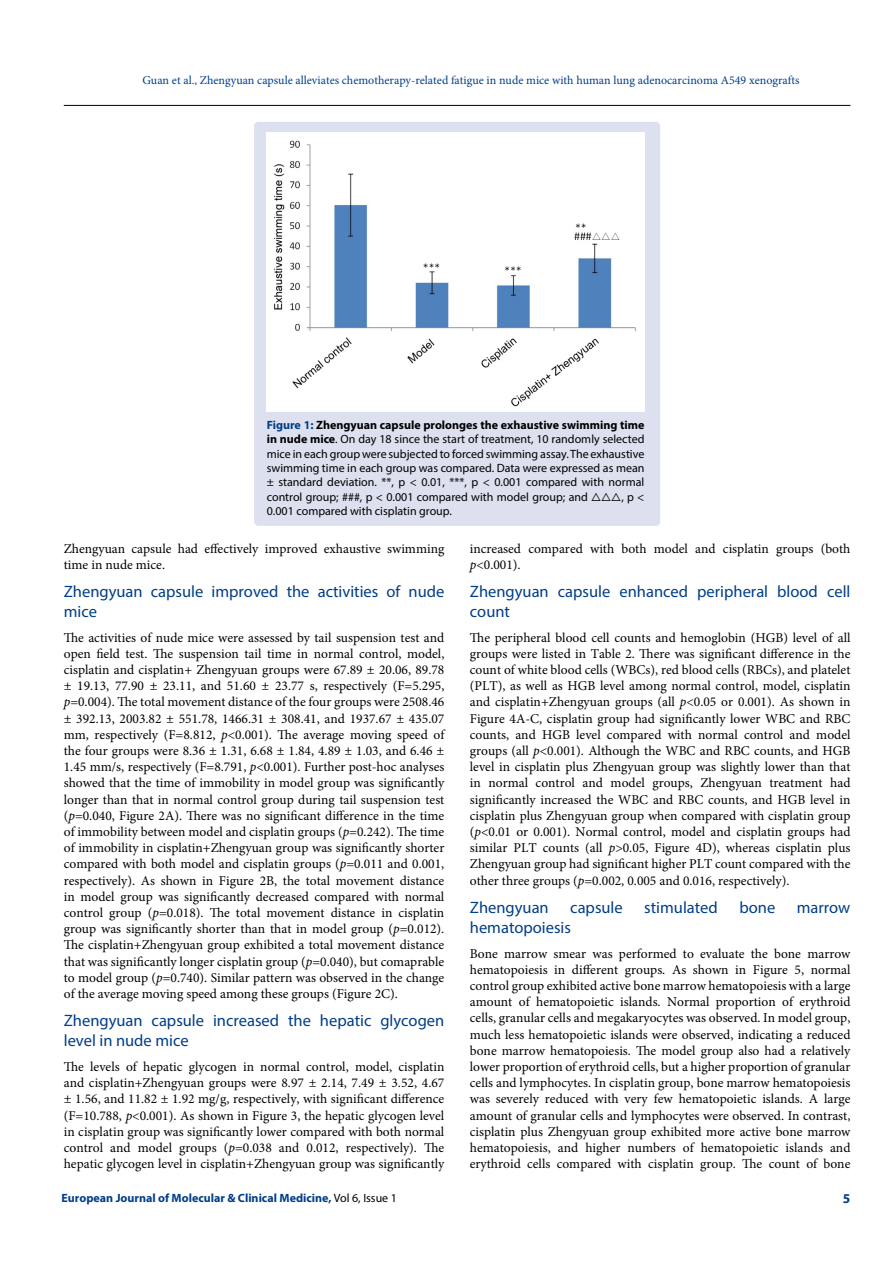
<style>
.page{position:relative;width:893px;height:1263px;background:#fff}
.page>*{position:absolute;margin:0;border:0;box-sizing:border-box;transform-origin:0 0}
.t1{font:16.5px/19.8px "Myriad Pro";color:#003e88}
.t2{font:13.5px/16.2px "Minion Pro";color:#000;text-align:justify}
.t3{font:700 13.5px "Myriad Pro";color:#003e88}
.t4{font:12px/14.4px "Myriad Pro";color:#000;text-align:justify}
.t5{font:12px "Minion Pro";color:#003e88}
.t6{font:700 12px "Myriad Pro";color:#003e88}
.s1{font-weight:700;color:#003e88}
.s2{font-weight:700}
.s3{font-family:"Cambria"}
.s4{font-style:italic}
.s5{font-weight:400;color:#000}
</style>
<div class="page">
<hr style="left:64px;top:105px;width:786px;height:1px;background:#000">
<div style="left:254px;top:122px;width:406px;height:404px;background:#dde0ef;border-radius:4px"></div>
<img style="left:267px;top:133px;width:377px;height:278px">
<p class="t5" style="left:142px;top:72px;width:659px">Guan et al., Zhengyuan capsule alleviates chemotherapy-related fatigue in nude mice with human lung adenocarcinoma A549 xenografts</p>
<p class="t4" style="left:267px;top:417px;width:379px"><span class="s1">Figure 1:</span> <span class="s2">Zhengyuan capsule prolonges the exhaustive swimming time in nude mice</span>. On day 18 since the start of treatment, 10 randomly selected mice in each group were subjected to forced swimming assay. The exhaustive swimming time in each group was compared. Data were expressed as mean ± standard deviation. **, p &lt; 0.01, ***, p &lt; 0.001 compared with normal control group; ###, p &lt; 0.001 compared with model group; and <span class="s3">△△△</span>, p &lt; 0.001 compared with cisplatin group.</p>
<p class="t2" style="left:64px;top:540px;width:382px">Zhengyuan capsule had effectively improved exhaustive swimming time in nude mice.</p>
<p class="t1" style="left:64px;top:581px;width:382px">Zhengyuan capsule improved the activities of nude mice</p>
<p class="t2" style="left:64px;top:629px;width:382px">The activities of nude mice were assessed by tail suspension test and open field test. The suspension tail time in normal control, model, cisplatin and cisplatin+ Zhengyuan groups were 67.89 ± 20.06, 89.78 ± 19.13, 77.90 ± 23.11, and 51.60 ± 23.77 s, respectively (F=5.295, <span class="s4">p</span>=0.004). The total movement distance of the four groups were 2508.46 ± 392.13, 2003.82 ± 551.78, 1466.31 ± 308.41, and 1937.67 ± 435.07 mm, respectively (F=8.812, <span class="s4">p</span>&lt;0.001). The average moving speed of the four groups were 8.36 ± 1.31, 6.68 ± 1.84, 4.89 ± 1.03, and 6.46 ± 1.45 mm/s, respectively (F=8.791, <span class="s4">p</span>&lt;0.001). Further post-hoc analyses showed that the time of immobility in model group was significantly longer than that in normal control group during tail suspension test (<span class="s4">p</span>=0.040, Figure 2A). There was no significant difference in the time of immobility between model and cisplatin groups (<span class="s4">p</span>=0.242). The time of immobility in cisplatin+Zhengyuan group was significantly shorter compared with both model and cisplatin groups (<span class="s4">p</span>=0.011 and 0.001, respectively). As shown in Figure 2B, the total movement distance in model group was significantly decreased compared with normal control group (<span class="s4">p</span>=0.018). The total movement distance in cisplatin group was significantly shorter than that in model group (<span class="s4">p</span>=0.012).<br>The cisplatin+Zhengyuan group exhibited a total movement distance that was significantly longer cisplatin group (<span class="s4">p</span>=0.040), but comaprable to model group (<span class="s4">p</span>=0.740). Similar pattern was observed in the change of the average moving speed among these groups (Figure 2C).</p>
<p class="t1" style="left:64px;top:1011px;width:382px">Zhengyuan capsule increased the hepatic glycogen level in nude mice</p>
<p class="t2" style="left:64px;top:1058px;width:382px">The levels of hepatic glycogen in normal control, model, cisplatin and cisplatin+Zhengyuan groups were 8.97 ± 2.14, 7.49 ± 3.52, 4.67 ± 1.56, and 11.82 ± 1.92 mg/g, respectively, with significant difference (F=10.788, <span class="s4">p</span>&lt;0.001). As shown in Figure 3, the hepatic glycogen level in cisplatin group was significantly lower compared with both normal control and model groups (<span class="s4">p</span>=0.038 and 0.012, respectively). The hepatic glycogen level in cisplatin+Zhengyuan group was significantly</p>
<p class="t2" style="left:470px;top:540px;width:382px">increased compared with both model and cisplatin groups (both <span class="s4">p</span>&lt;0.001).</p>
<p class="t1" style="left:470px;top:581px;width:382px">Zhengyuan capsule enhanced peripheral blood cell count</p>
<p class="t2" style="left:470px;top:629px;width:382px">The peripheral blood cell counts and hemoglobin (HGB) level of all groups were listed in Table 2. There was significant difference in the count of white blood cells (WBCs), red blood cells (RBCs), and platelet (PLT), as well as HGB level among normal control, model, cisplatin and cisplatin+Zhengyuan groups (all <span class="s4">p</span>&lt;0.05 or 0.001). As shown in Figure 4A-C, cisplatin group had significantly lower WBC and RBC counts, and HGB level compared with normal control and model groups (all <span class="s4">p</span>&lt;0.001). Although the WBC and RBC counts, and HGB level in cisplatin plus Zhengyuan group was slightly lower than that in normal control and model groups, Zhengyuan treatment had significantly increased the WBC and RBC counts, and HGB level in cisplatin plus Zhengyuan group when compared with cisplatin group (<span class="s4">p</span>&lt;0.01 or 0.001). Normal control, model and cisplatin groups had similar PLT counts (all <span class="s4">p</span>&gt;0.05, Figure 4D), whereas cisplatin plus Zhengyuan group had significant higher PLT count compared with the other three groups (<span class="s4">p</span>=0.002, 0.005 and 0.016, respectively).</p>
<p class="t1" style="left:470px;top:897px;width:80px">Zhengyuan</p>
<p class="t1" style="left:570px;top:897px;width:54px">capsule</p>
<p class="t1" style="left:644px;top:897px;width:75px">stimulated</p>
<p class="t1" style="left:739px;top:897px;width:37px">bone</p>
<p class="t1" style="left:797px;top:897px;width:55px">marrow</p>
<p class="t1" style="left:470px;top:917px;width:103px">hematopoiesis</p>
<p class="t2" style="left:470px;top:945px;width:382px">Bone marrow smear was performed to evaluate the bone marrow hematopoiesis in different groups. As shown in Figure 5, normal control group exhibited active bone marrow hematopoiesis with a large amount of hematopoietic islands. Normal proportion of erythroid cells, granular cells and megakaryocytes was observed. In model group, much less hematopoietic islands were observed, indicating a reduced bone marrow hematopoiesis. The model group also had a relatively lower proportion of erythroid cells, but a higher proportion of granular cells and lymphocytes. In cisplatin group, bone marrow hematopoiesis was severely reduced with very few hematopoietic islands. A large amount of granular cells and lymphocytes were observed. In contrast, cisplatin plus Zhengyuan group exhibited more active bone marrow hematopoiesis, and higher numbers of hematopoietic islands and erythroid cells compared with cisplatin group. The count of bone</p>
<p class="t6" style="left:62px;top:1190px;width:337px">European Journal of Molecular &amp; Clinical Medicine, <span class="s5">Vol 6, Issue 1</span></p>
<p class="t3" style="left:843px;top:1189px;width:9px">5</p>
</div>
